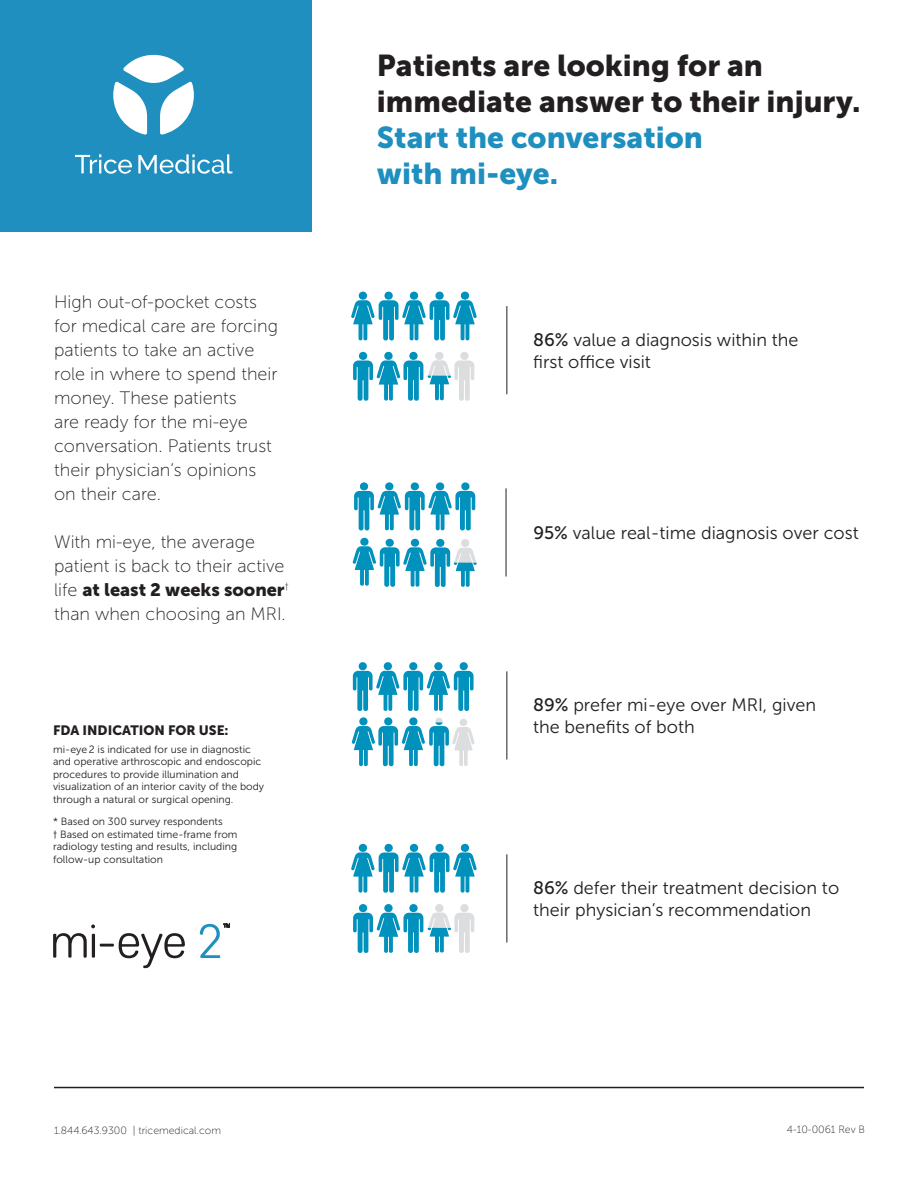
<style>
.page{position:relative;width:918px;height:1188px;background:#fff}
.page>*{position:absolute;margin:0;border:0;box-sizing:border-box;transform-origin:0 0}
.t1{font:30px/36px "Museo Sans 900";color:#231f20}
.t2{font:18px/24px "Museo Sans 100";color:#231f20}
.t3{font:18px/21.6px "Museo Sans 300";color:#231f20}
.t4{font:13.5px "Museo Sans 900";color:#231f20}
.t5{font:10.5px/12.6px "Museo Sans 300";color:#231f20;text-align:justify}
.t6{font:10.5px "Museo Sans 100";color:#231f20}
.s1{font-family:"Museo Sans 900"}
.s2{color:#1e8fbf}
.s3{font-family:"Museo Sans 500"}
</style>
<div class="page">
<hr style="left:54px;top:1087px;width:810px;height:1px;background:#231f20">
<div style="left:0;top:0;width:312px;height:231px;background:#1e8fbf"></div>
<svg style="left:354px;top:482px;width:121px;height:48px"></svg>
<svg style="left:353px;top:538px;width:124px;height:49px"></svg>
<hr style="left:506px;top:854px;width:1px;height:88px;background:#231f20">
<hr style="left:506px;top:671px;width:1px;height:89px;background:#231f20">
<hr style="left:506px;top:306px;width:1px;height:88px;background:#231f20">
<hr style="left:506px;top:488px;width:1px;height:89px;background:#231f20">
<svg style="left:351px;top:292px;width:126px;height:49px"></svg>
<svg style="left:353px;top:352px;width:121px;height:49px"></svg>
<svg style="left:351px;top:844px;width:126px;height:49px"></svg>
<svg style="left:353px;top:904px;width:121px;height:49px"></svg>
<svg style="left:353px;top:662px;width:121px;height:49px"></svg>
<svg style="left:352px;top:717px;width:123px;height:49px"></svg>
<svg style="left:53px;top:925px;width:132px;height:43px"></svg>
<svg style="left:200px;top:924px;width:30px;height:34px"></svg>
<svg style="left:75px;top:154px;width:57px;height:20px"></svg>
<svg style="left:138px;top:154px;width:95px;height:20px"></svg>
<svg style="left:113px;top:55px;width:81px;height:80px"></svg>
<p class="t2" style="left:54px;top:290px;width:225px">High out-of-pocket costs for medical care are forcing patients to take an active role in where to spend their money. These patients<br>are ready for the mi-eye conversation. Patients trust their physician’s opinions on their care.</p>
<p class="t2" style="left:54px;top:530px;width:236px">With mi-eye, the average patient is back to their active life <span class="s1">at least 2 weeks sooner</span><sup>† </sup>than when choosing an MRI.</p>
<p class="t4" style="left:53px;top:722px;width:177px">FDA INDICATION FOR USE:</p>
<p class="t5" style="left:53px;top:743px;width:213px;text-align:left">mi-eye 2 is indicated for use in diagnostic and operative arthroscopic and endoscopic procedures to provide illumination and visualization of an interior cavity of the body through a natural or surgical opening.</p>
<p class="t5" style="left:53px;top:815px;width:171px">* Based on 300 survey respondents</p>
<p class="t5" style="left:53px;top:828px;width:186px">† Based on estimated time-frame from radiology testing and results, including follow-up consultation</p>
<p class="t1" style="left:377px;top:47px;width:485px">Patients are looking for an immediate answer to their injury.<br><span class="s2">Start the conversation<br>with mi-eye.</span></p>
<p class="t3" style="left:533px;top:329px;width:267px"><span class="s3">86%</span> value a diagnosis within the first office visit</p>
<p class="t3" style="left:533px;top:522px;width:327px"><span class="s3">95%</span> value real-time diagnosis over cost</p>
<p class="t3" style="left:533px;top:695px;width:285px"><span class="s3">89%</span> prefer mi-eye over MRI, given the benefits of both</p>
<p class="t3" style="left:533px;top:878px;width:308px"><span class="s3">86%</span> defer their treatment decision to their physician’s recommendation</p>
<p class="t6" style="left:54px;top:1125px;width:168px">1.844.643.9300 | tricemedical.com</p>
<p class="t6" style="left:787px;top:1124px;width:80px">4-10-0061 Rev B</p>
</div>
